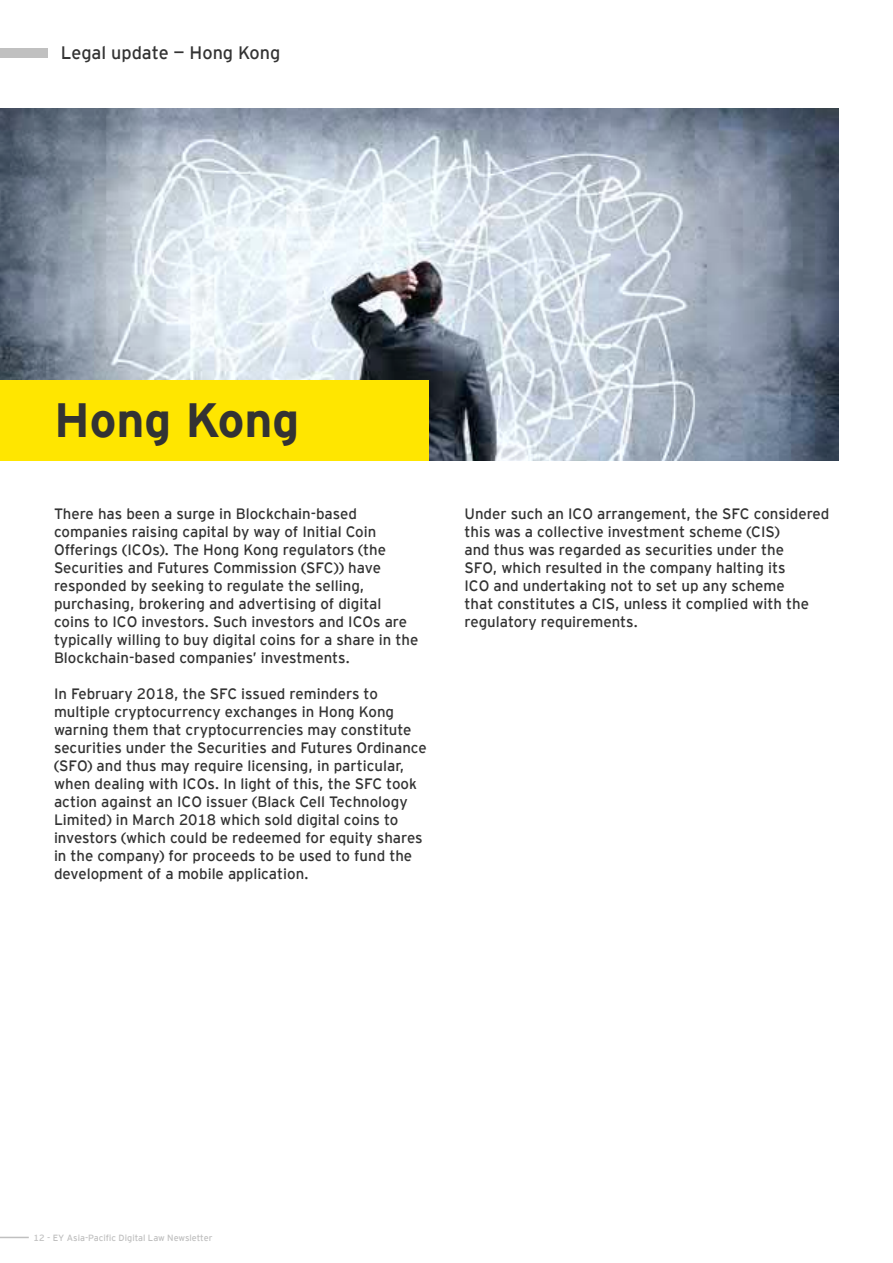
<style>
.page{position:relative;width:893px;height:1263px;background:#fff}
.page>*{position:absolute;margin:0;border:0;box-sizing:border-box;transform-origin:0 0}
.t1{font:700 48px "EY Interstate";color:#333}
.t2{font:18px "EY Interstate";color:#333}
.Legal_Update_text{font:15px/18px "EY Interstate";color:#333}
.t3{font:9px "EY Interstate";color:#c0c0c0}
</style>
<div class="page">
<svg style="left:0;top:1237px;width:29px;height:1px"></svg>
<img style="left:0;top:108px;width:839px;height:353px">
<div style="left:0;top:49px;width:47px;height:9px;background:#c0c0c0"></div>
<div style="left:0;top:380px;width:428px;height:81px;background:#ffe600"></div>
<p class="t2" style="left:61px;top:40px;width:221px">Legal update — Hong Kong</p>
<p class="t1" style="left:54px;top:386px;width:247px">Hong Kong</p>
<p class="Legal_Update_text" style="left:54px;top:504px;width:366px">There has been a surge in Blockchain-based companies raising capital by way of Initial Coin Offerings (ICOs). The Hong Kong regulators (the Securities and Futures Commission (SFC)) have responded by seeking to regulate the selling, purchasing, brokering and advertising of digital coins to ICO investors. Such investors and ICOs are typically willing to buy digital coins for a share in the Blockchain-based companies’ investments.</p>
<p class="Legal_Update_text" style="left:54px;top:684px;width:374px">In February 2018, the SFC issued reminders to multiple cryptocurrency exchanges in Hong Kong warning them that cryptocurrencies may constitute securities under the Securities and Futures Ordinance (SFO) and thus may require licensing, in particular, when dealing with ICOs. In light of this, the SFC took action against an ICO issuer (Black Cell Technology Limited) in March 2018 which sold digital coins to investors (which could be redeemed for equity shares in the company) for proceeds to be used to fund the development of a mobile application.</p>
<p class="Legal_Update_text" style="left:464px;top:504px;width:366px">Under such an ICO arrangement, the SFC considered this was a collective investment scheme (CIS)<br>and thus was regarded as securities under the<br>SFO, which resulted in the company halting its<br>ICO and undertaking not to set up any scheme<br>that constitutes a CIS, unless it complied with the regulatory requirements.</p>
<p class="t3" style="left:34px;top:1231px;width:180px">12 - EY Asia-Pacific Digital Law Newsletter</p>
</div>
